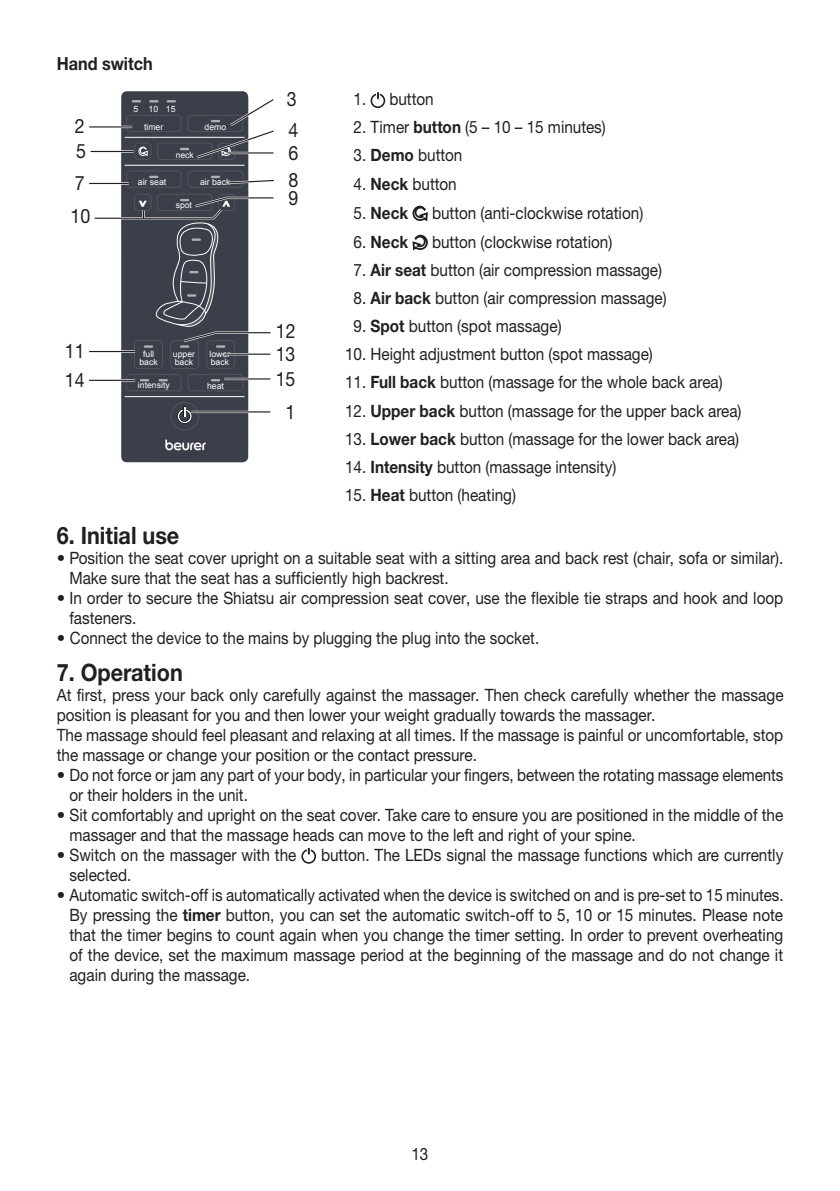
<style>
.page{position:relative;width:840px;height:1191px;background:#fff}
.page>*{position:absolute;margin:0;border:0;box-sizing:border-box;transform-origin:0 0}
.t1{font:700 24px "Helvetica Neue LTW1 G";color:#231f20;scale:.9 1}
.t2{font:19.8px/31px "Helvetica Neue LTW1 G";color:#231f20;scale:.9 1}
.t3{font:19.8px/32.8px "Helvetica Neue LTW1 G";color:#231f20;text-align:center;scale:.89 1}
.t4{font:700 18px "Helvetica Neue LTW1 G";color:#231f20;scale:.9 1}
.t5{font:17px/20px "Helvetica Neue LTW1 G";color:#231f20}
.t6{font:17px "Helvetica Neue LTW1 G";color:#231f20;scale:.9 1}
.t7{font:17px/20px "Helvetica Neue LTW1 G";color:#231f20;scale:.91 1}
.t8{font:700 17px "Helvetica Neue LTW1 G";color:#231f20;scale:.9 1}
.t9{font:11.4px "Arial";color:#040503}
.t10{font:8.6px/7.8px "Arial Unicode MS";color:#fff}
.t11{font:8.6px/17.6px "Arial";color:#fff;text-align:center}
.t12{font:8.4px "Arial";color:#fff}
.s1{font-weight:700}
.s2{font-weight:400}
.s3{font-family:"Adobe Fangsong Std Regular G Bpc EUC H"}
</style>
<div class="page">
<div style="left:121px;top:91px;width:127px;height:371px;background:#3a3f49"></div>
<div style="left:170px;top:402px;width:29px;height:28px;border:1px solid #54555a;border-radius:50%"></div>
<div style="left:206px;top:340px;width:29px;height:29px;border:1px solid #54555a;border-radius:4px"></div>
<div style="left:170px;top:340px;width:29px;height:29px;border:1px solid #54555a;border-radius:4px"></div>
<div style="left:134px;top:340px;width:29px;height:29px;border:1px solid #54555a;border-radius:4px"></div>
<div style="left:218px;top:194px;width:17px;height:17px;border:1px solid #54555a;border-radius:4px"></div>
<div style="left:157px;top:194px;width:55px;height:17px;border:1px solid #54555a;border-radius:4px"></div>
<div style="left:134px;top:194px;width:17px;height:17px;border:1px solid #54555a;border-radius:4px"></div>
<div style="left:188px;top:171px;width:55px;height:17px;border:1px solid #54555a;border-radius:4px"></div>
<div style="left:126px;top:171px;width:55px;height:17px;border:1px solid #54555a;border-radius:4px"></div>
<div style="left:157px;top:143px;width:55px;height:17px;border:1px solid #54555a;border-radius:4px"></div>
<div style="left:134px;top:143px;width:17px;height:17px;border:1px solid #54555a;border-radius:4px"></div>
<hr style="left:125px;top:396px;width:119px;height:1px;background:#fff">
<hr style="left:125px;top:165px;width:119px;height:1px;background:#fff">
<hr style="left:125px;top:137px;width:119px;height:1px;background:#fff">
<svg style="left:177px;top:406px;width:15px;height:18px"></svg>
<svg style="left:149px;top:176px;width:9px;height:2px"></svg>
<svg style="left:211px;top:176px;width:9px;height:2px"></svg>
<svg style="left:137px;top:145px;width:19px;height:17px"></svg>
<div style="left:126px;top:115px;width:55px;height:17px;border:1px solid #54555a;border-radius:4px"></div>
<svg style="left:132px;top:100px;width:9px;height:2px"></svg>
<svg style="left:149px;top:100px;width:9px;height:2px"></svg>
<div style="left:188px;top:374px;width:55px;height:17px;border:1px solid #54555a;border-radius:4px"></div>
<div style="left:126px;top:374px;width:55px;height:17px;border:1px solid #54555a;border-radius:4px"></div>
<svg style="left:211px;top:379px;width:9px;height:2px"></svg>
<svg style="left:158px;top:379px;width:10px;height:2px"></svg>
<svg style="left:140px;top:379px;width:9px;height:2px"></svg>
<img style="left:163px;top:436px;width:44px;height:21px">
<svg style="left:167px;top:96px;width:107px;height:66px"></svg>
<hr style="left:227px;top:152px;width:46px;height:2px;background:#231f20">
<hr style="left:89px;top:379px;width:46px;height:2px;background:#fff">
<hr style="left:89px;top:380px;width:46px;height:1px;background:#231f20">
<hr style="left:89px;top:350px;width:46px;height:3px;background:#fff">
<hr style="left:89px;top:351px;width:46px;height:1px;background:#231f20">
<hr style="left:224px;top:378px;width:46px;height:2px;background:#fff">
<hr style="left:224px;top:378px;width:46px;height:1px;background:#231f20">
<hr style="left:224px;top:353px;width:46px;height:2px;background:#231f20">
<hr style="left:191px;top:411px;width:79px;height:2px;background:#fff">
<hr style="left:191px;top:411px;width:79px;height:1px;background:#231f20">
<svg style="left:226px;top:178px;width:48px;height:7px"></svg>
<hr style="left:89px;top:182px;width:40px;height:3px;background:#fff">
<hr style="left:89px;top:183px;width:40px;height:1px;background:#231f20">
<hr style="left:90px;top:150px;width:43px;height:3px;background:#fff">
<hr style="left:90px;top:151px;width:43px;height:1px;background:#231f20">
<hr style="left:89px;top:126px;width:43px;height:2px;background:#fff">
<hr style="left:89px;top:126px;width:43px;height:1px;background:#231f20">
<svg style="left:94px;top:195px;width:180px;height:153px"></svg>
<div style="left:370px;top:93px;width:15px;height:15px;border:2px solid #231f20;border-radius:50%"></div>
<svg style="left:376px;top:92px;width:4px;height:8px"></svg>
<svg style="left:412px;top:206px;width:15px;height:15px"></svg>
<svg style="left:412px;top:235px;width:15px;height:15px"></svg>
<div style="left:301px;top:849px;width:15px;height:14px;border:2px solid #231f20;border-radius:50%"></div>
<svg style="left:307px;top:847px;width:4px;height:8px"></svg>
<p class="t4" style="left:57px;top:52px;width:108px">Hand switch</p>
<p class="t2" style="left:75px;top:111px;width:13px">2</p>
<p class="t2" style="left:76px;top:135px;width:13px">5</p>
<p class="t11" style="left:133px;top:100px;width:44px">5 10 15 timer</p>
<p class="t10" style="left:175px;top:151px;width:20px">neck</p>
<p class="t11" style="left:204px;top:118px;width:23px">demo</p>
<p class="t2" style="left:75px;top:167px;width:13px">7</p>
<p class="t2" style="left:70px;top:200px;width:24px">10</p>
<p class="t11" style="left:138px;top:174px;width:30px">air seat</p>
<p class="t11" style="left:200px;top:174px;width:32px">air back</p>
<p class="t10" style="left:175px;top:201px;width:18px">spot</p>
<p class="t2" style="left:286px;top:83px;width:15px">3<br>4</p>
<p class="t2" style="left:288px;top:139px;width:13px;line-height:27.6px">6<br>8</p>
<p class="t2" style="left:288px;top:182px;width:13px">9</p>
<p class="t3" style="left:276px;top:314px;width:24px">12</p>
<p class="t3" style="left:275px;top:362px;width:24px">15<br>1</p>
<p class="t2" style="left:65px;top:335px;width:24px">11</p>
<p class="t3" style="left:275px;top:337px;width:24px">13</p>
<p class="t10" style="left:139px;top:350px;width:20px;text-align:center">full back</p>
<p class="t10" style="left:173px;top:350px;width:24px">upper back</p>
<p class="t10" style="left:209px;top:350px;width:22px">lower back</p>
<p class="t2" style="left:65px;top:364px;width:24px">14</p>
<p class="t12" style="left:138px;top:380px;width:33px">intensity</p>
<p class="t11" style="left:207px;top:377px;width:18px">heat</p>
<p class="t6" style="left:353px;top:89px;width:90px">1. button</p>
<p class="t6" style="left:353px;top:117px;width:282px">2. Timer <span class="s1">button</span> (5 – 10 – 15 minutes)</p>
<p class="t6" style="left:353px;top:145px;width:122px">3. <span class="s1">Demo</span> button</p>
<p class="t6" style="left:353px;top:173px;width:116px">4. <span class="s1">Neck</span> button</p>
<p class="t8" style="left:353px;top:202px;width:62px"><span class="s2">5.</span> Neck</p>
<p class="t6" style="left:432px;top:202px;width:236px">button (anti-clockwise rotation)</p>
<p class="t8" style="left:353px;top:231px;width:62px"><span class="s2">6.</span> Neck</p>
<p class="t6" style="left:432px;top:231px;width:202px">button (clockwise rotation)</p>
<p class="t6" style="left:353px;top:259px;width:344px">7. <span class="s1">Air seat</span> button (air compression massage)</p>
<p class="t6" style="left:353px;top:287px;width:349px">8. <span class="s1">Air back</span> button (air compression massage)</p>
<p class="t6" style="left:353px;top:316px;width:232px">9. <span class="s1">Spot</span> button (spot massage)</p>
<p class="t6" style="left:345px;top:344px;width:343px">10. Height adjustment button (spot massage)</p>
<p class="t6" style="left:345px;top:372px;width:421px">11. <span class="s1">Full back</span> button (massage for the whole back area)</p>
<p class="t6" style="left:345px;top:400px;width:442px">12. <span class="s1">Upper back</span> button (massage for the upper back area)</p>
<p class="t6" style="left:345px;top:428px;width:439px">13. <span class="s1">Lower back</span> button (massage for the lower back area)</p>
<p class="t6" style="left:345px;top:456px;width:303px">14. <span class="s1">Intensity</span> button (massage intensity)</p>
<p class="t6" style="left:345px;top:484px;width:191px">15. <span class="s1">Heat</span> button (heating)</p>
<h1 class="t1" style="left:57px;top:520px;width:138px">6. Initial use</h1>
<p class="t5" style="left:69px;top:547px;width:715px;text-indent:-13px">• Position the seat cover upright on a suitable seat with a sitting area and back rest (chair, sofa or similar).<br>Make sure that the seat has a sufficiently high backrest.</p>
<p class="t5" style="left:69px;top:587px;width:715px;text-indent:-13px">• In order to secure the Shiatsu air compression seat cover, use the flexible tie straps and hook and loop fasteners.</p>
<p class="t5" style="left:57px;top:627px;width:483px">• Connect the device to the mains by plugging the plug into the socket.</p>
<h1 class="t1" style="left:57px;top:657px;width:141px">7. Operation</h1>
<p class="t7" style="left:57px;top:684px;width:800px">At first, press your back only carefully against the massager. Then check carefully whether the massage position is pleasant for you and then lower your weight gradually towards the massager.<br>The massage should feel pleasant and relaxing at all times. If the massage is painful or uncomfortable, stop the massage or change your position or the contact pressure.</p>
<p class="t5" style="left:69px;top:764px;width:715px;text-indent:-13px">• Do not force or jam any part of your body, in particular your fingers, between the rotating massage elements or their holders in the unit.</p>
<p class="t5" style="left:69px;top:804px;width:715px;text-indent:-13px">• Sit comfortably and upright on the seat cover. Take care to ensure you are positioned in the middle of the massager and that the massage heads can move to the left and right of your spine.</p>
<p class="t5" style="left:57px;top:844px;width:241px">• Switch on the massager with the</p>
<p class="t6" style="left:321px;top:844px;width:515px">button. The LEDs signal the massage functions which are currently</p>
<p class="t6" style="left:69px;top:864px;width:70px">selected.</p>
<p class="t5" style="left:69px;top:884px;width:715px;text-align:justify;text-indent:-13px">• Automatic switch-off is automatically activated when the device is switched on and is pre-set to 15 minutes.<br>By pressing the <span class="s1">timer</span> button, you can set the automatic switch-off to 5, 10 or 15 minutes. Please note that the timer begins to count again when you change the timer setting. In order to prevent overheating of the device, set the maximum massage period at the beginning of the massage and do not change it again during the massage.</p>
<p class="t9" style="left:156px;top:575px;width:70px">Pantone <span class="s3">白色</span></p>
<p class="t6" style="left:411px;top:1143px;width:20px">13</p>
</div>
